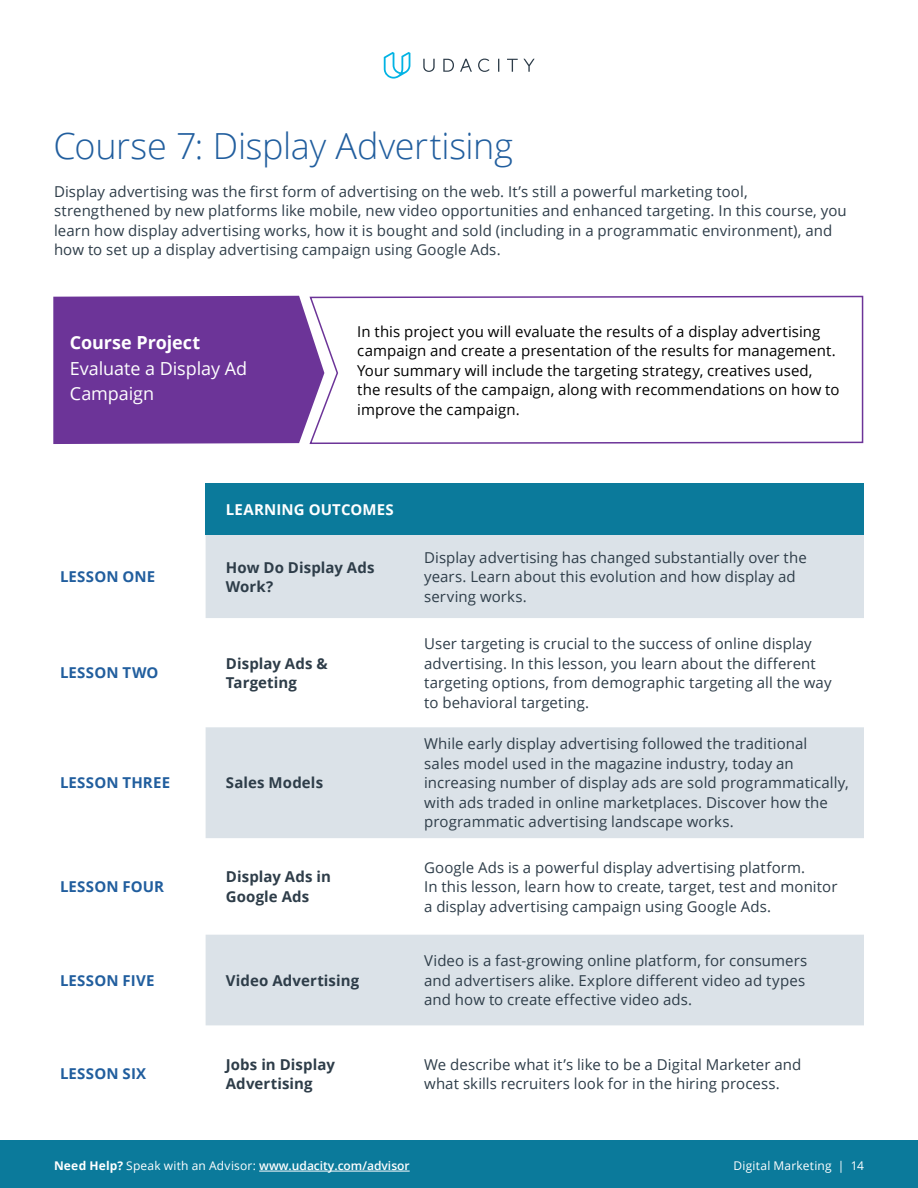
<style>
.page{position:relative;width:918px;height:1188px;background:#fff}
.page>*{position:absolute;margin:0;border:0;box-sizing:border-box;transform-origin:0 0}
.t1{font:300 36px "Open Sans";letter-spacing:-.01em;color:#215e9e}
.t2{font:18px/25.5px "Open Sans";letter-spacing:-.005em;color:#fff}
.t3{font:700 18px "Open Sans";letter-spacing:-.005em;color:#fff}
.t4{font:15px/19.5px "Open Sans";letter-spacing:.005em;color:#2e3d49}
.t5{font:15px/19.5px "Open Sans";letter-spacing:.005em;color:#000}
.t6{font:700 15px/19.5px "Open Sans";letter-spacing:.01em;color:#2e3d49}
.t7{font:700 15px "Open Sans";letter-spacing:.015em;color:#215e9e}
.t8{font:700 15px "Open Sans";letter-spacing:.005em;color:#fff}
.t9{font:600 12px "Open Sans";color:#fff}
.t10{font:12px "Open Sans";letter-spacing:.015em;color:#fff}
.s1{font-weight:700}
.s2{font-weight:400}
</style>
<div class="page">
<div style="left:0;top:1140px;width:918px;height:48px;background:#0b7a9b"></div>
<hr style="left:259px;top:1171px;width:151px;height:1px;background:#fff">
<svg style="left:384px;top:52px;width:26px;height:27px"></svg>
<svg style="left:423px;top:59px;width:112px;height:13px"></svg>
<svg style="left:324px;top:295px;width:540px;height:149px"></svg>
<div style="left:53px;top:296px;width:271px;height:148px;background:#6c3498"></div>
<div style="left:206px;top:483px;width:658px;height:52px;background:#0b7a9b"></div>
<div style="left:206px;top:535px;width:658px;height:83px;background:#dbe2e8"></div>
<svg style="left:206px;top:727px;width:658px;height:298px;fill:#dbe2e8"></svg>
<h1 class="t1" style="left:53px;top:121px;width:461px">Course 7: Display Advertising</h1>
<p class="t4" style="left:54px;top:181px;width:794px">Display advertising was the first form of advertising on the web. It’s still a powerful marketing tool, strengthened by new platforms like mobile, new video opportunities and enhanced targeting. In this course, you learn how display advertising works, how it is bought and sold (including in a programmatic environment), and how to set up a display advertising campaign using Google Ads.</p>
<p class="t3" style="left:70px;top:330px;width:132px">Course Project</p>
<p class="t2" style="left:70px;top:355px;width:179px">Evaluate a Display Ad<br>Campaign</p>
<p class="t5" style="left:357px;top:321px;width:484px">In this project you will evaluate the results of a display advertising campaign and create a presentation of the results for management.<br>Your summary will include the targeting strategy, creatives used,<br>the results of the campaign, along with recommendations on how to improve the campaign.</p>
<p class="t8" style="left:226px;top:499px;width:169px">LEARNING OUTCOMES</p>
<p class="t7" style="left:60px;top:566px;width:97px">LESSON ONE</p>
<p class="t6" style="left:226px;top:557px;width:150px">How Do Display Ads<br>Work?</p>
<p class="t4" style="left:424px;top:547px;width:384px">Display advertising has changed substantially over the years. Learn about this evolution and how display ad serving works.</p>
<p class="t7" style="left:60px;top:662px;width:100px">LESSON TWO</p>
<p class="t6" style="left:226px;top:653px;width:103px">Display Ads &amp;<br>Targeting</p>
<p class="t7" style="left:60px;top:772px;width:112px">LESSON THREE</p>
<p class="t6" style="left:226px;top:773px;width:99px">Sales Models</p>
<p class="t4" style="left:424px;top:634px;width:409px">User targeting is crucial to the success of online display advertising. In this lesson, you learn about the different targeting options, from demographic targeting all the way to behavioral targeting.</p>
<p class="t4" style="left:424px;top:734px;width:426px">While early display advertising followed the traditional<br>sales model used in the magazine industry, today an increasing number of display ads are sold programmatically, with ads traded in online marketplaces. Discover how the programmatic advertising landscape works.</p>
<p class="t7" style="left:60px;top:876px;width:106px">LESSON FOUR</p>
<p class="t6" style="left:226px;top:867px;width:107px">Display Ads in<br>Google Ads</p>
<p class="t4" style="left:424px;top:857px;width:415px">Google Ads is a powerful display advertising platform.<br>In this lesson, learn how to create, target, test and monitor a display advertising campaign using Google Ads.</p>
<p class="t7" style="left:60px;top:970px;width:96px">LESSON FIVE</p>
<p class="t6" style="left:226px;top:970px;width:135px">Video Advertising</p>
<p class="t4" style="left:424px;top:951px;width:385px">Video is a fast-growing online platform, for consumers and advertisers alike. Explore different video ad types and how to create effective video ads.</p>
<p class="t7" style="left:60px;top:1063px;width:88px">LESSON SIX</p>
<p class="t6" style="left:226px;top:1054px;width:111px">Jobs in Display<br>Advertising</p>
<p class="t4" style="left:424px;top:1054px;width:379px">We describe what it’s like to be a Digital Marketer and what skills recruiters look for in the hiring process.</p>
<p class="t9" style="left:54px;top:1158px;width:357px"><span class="s1">Need Help?</span> <span class="s2">Speak with an Advisor:</span> www.udacity.com/advisor</p>
<p class="t10" style="left:734px;top:1158px;width:132px">Digital Marketing | 14</p>
</div>
